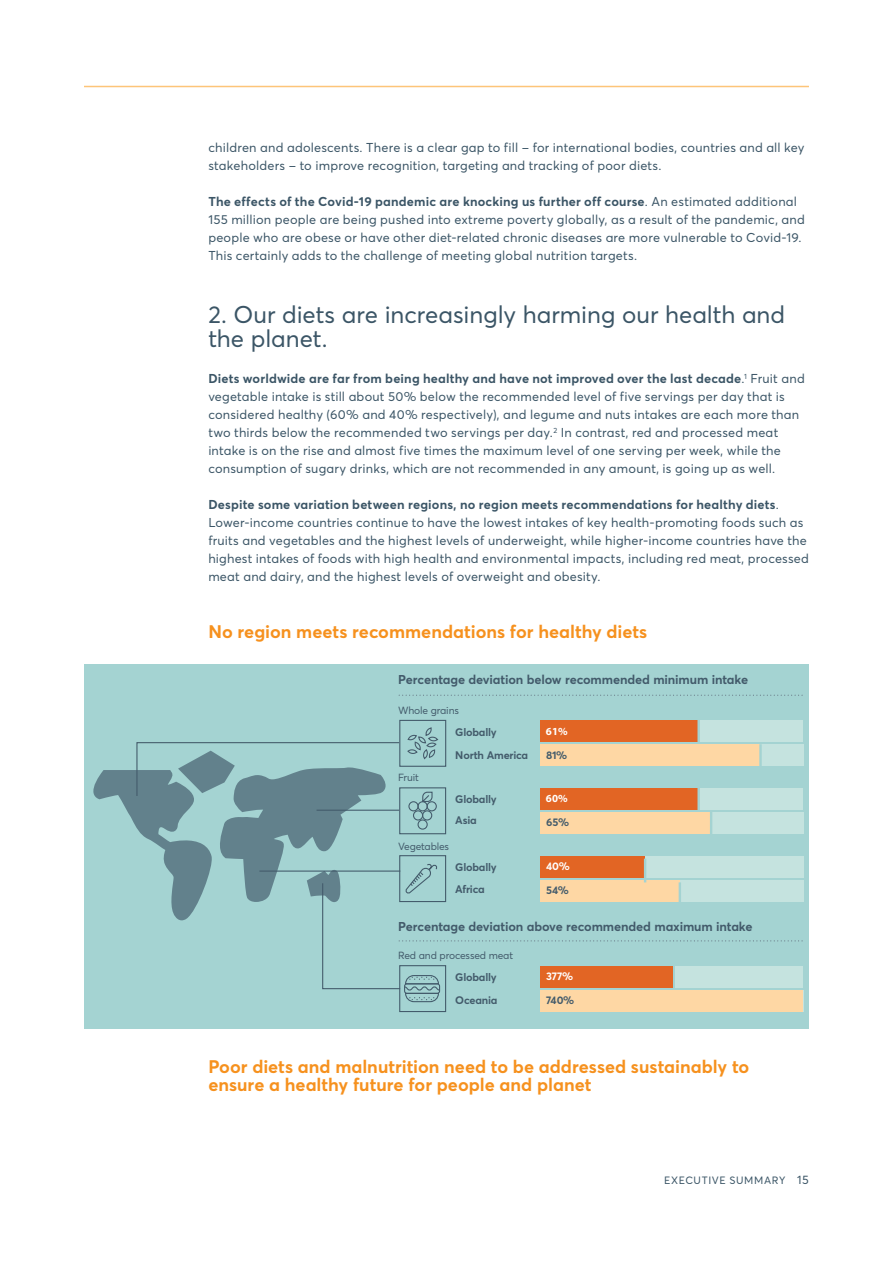
<style>
.page{position:relative;width:893px;height:1263px;background:#fff}
.page>*{position:absolute;margin:0;border:0;box-sizing:border-box;transform-origin:0 0}
.Heading3{font:24px/24px "Averta";color:#3b5566}
.Heading4{font:700 18px/18px "Averta";color:#f6911e}
.Body{font:12.75px/18px "Averta";letter-spacing:.015em;color:#3b5566}
.t1{font:700 12.75px "Averta";letter-spacing:-.01em;color:#435b6b}
.t2{font:700 10.8px/23.4px "Averta";letter-spacing:-.02em;color:#435b6b}
.t3{font:700 10.8px "Averta";color:#fff}
.t4{font:700 10.8px "Myriad Pro";color:#fff}
.t5{font:10.5px "Averta";letter-spacing:.06em;color:#3b5566}
.t6{font:10.2px "Averta";letter-spacing:-.02em;color:#435b6b}
.s1{font-weight:700}
.s2{font-size:12px}
</style>
<div class="page">
<hr style="left:84px;top:86px;width:725px;height:1px;background:#fdc579">
<div style="left:84px;top:664px;width:725px;height:365px;background:#a4d3d2"></div>
<div style="left:399px;top:720px;width:47px;height:47px;border:1px solid #435b6b"></div>
<div style="left:540px;top:990px;width:263px;height:21px;background:#fed7a4"></div>
<div style="left:399px;top:965px;width:47px;height:47px;border:1px solid #435b6b"></div>
<svg style="left:398px;top:695px;width:404px;height:1px"></svg>
<svg style="left:93px;top:726px;width:709px;height:277px"></svg>
<div style="left:695px;top:720px;width:108px;height:22px;background:#c5e3df"></div>
<div style="left:540px;top:720px;width:158px;height:22px;background:#e26524"></div>
<hr style="left:697px;top:719px;width:3px;height:24px;background:#a4d3d2">
<p class="Body" style="left:208px;top:139px;width:598px">children and adolescents. There is a clear gap to fill − for international bodies, countries and all key stakeholders − to improve recognition, targeting and tracking of poor diets.</p>
<p class="Body" style="left:208px;top:193px;width:598px"><span class="s1">The effects of the Covid-19 pandemic are knocking us further off course</span>. An estimated additional 155 million people are being pushed into extreme poverty globally, as a result of the pandemic, and people who are obese or have other diet-related chronic diseases are more vulnerable to Covid-19.<br>This certainly adds to the challenge of meeting global nutrition targets.</p>
<p class="Heading3" style="left:208px;top:303px;width:578px">2. Our diets are increasingly harming our health and the planet.</p>
<p class="Body" style="left:208px;top:370px;width:598px"><span class="s1">Diets worldwide are far from being healthy and have not improved over the last decade</span>.<sup>1</sup> Fruit and vegetable intake is still about 50% below the recommended level of five servings per day that is considered healthy (60% and 40% respectively), and legume and nuts intakes are each more than two thirds below the recommended two servings per day.<sup>2</sup> In contrast, red and processed meat intake is on the rise and almost five times the maximum level of one serving per week, while the consumption of sugary drinks, which are not recommended in any amount, is going up as well.</p>
<p class="Body" style="left:208px;top:496px;width:602px"><span class="s1">Despite some variation between regions, no region meets recommendations for healthy diets</span>.<br>Lower-income countries continue to have the lowest intakes of key health-promoting foods such as fruits and vegetables and the highest levels of underweight, while higher-income countries have the highest intakes of foods with high health and environmental impacts, including red meat, processed meat and dairy, and the highest levels of overweight and obesity.</p>
<p class="Heading4" style="left:208px;top:623px;width:440px">No region meets recommendations for healthy diets</p>
<p class="t1" style="left:398px;top:672px;width:351px">Percentage deviation below recommended minimum intake</p>
<p class="t6" style="left:398px;top:704px;width:62px">Whole grains</p>
<p class="t6" style="left:398px;top:771px;width:22px">Fruit</p>
<p class="t2" style="left:455px;top:720px;width:74px">Globally<br>North America</p>
<p class="t4" style="left:546px;top:724px;width:23px">61%</p>
<p class="t2" style="left:546px;top:743px;width:23px">81%</p>
<p class="t2" style="left:455px;top:787px;width:43px">Globally</p>
<p class="t4" style="left:546px;top:792px;width:23px">60%</p>
<p class="t2" style="left:455px;top:808px;width:23px">Asia</p>
<p class="t2" style="left:546px;top:811px;width:24px">65%</p>
<p class="t2" style="left:455px;top:855px;width:43px">Globally</p>
<p class="t3" style="left:546px;top:859px;width:25px">40%</p>
<p class="t2" style="left:455px;top:878px;width:31px">Africa</p>
<p class="t2" style="left:546px;top:878px;width:24px">54%</p>
<p class="t6" style="left:398px;top:839px;width:53px">Vegetables</p>
<p class="t1" style="left:398px;top:919px;width:356px">Percentage deviation above recommended maximum intake</p>
<p class="t6" style="left:398px;top:949px;width:117px">Red and processed meat</p>
<p class="t2" style="left:455px;top:965px;width:43px">Globally</p>
<p class="t3" style="left:546px;top:969px;width:29px">377%</p>
<p class="t2" style="left:455px;top:989px;width:44px">Oceania</p>
<p class="t2" style="left:546px;top:988px;width:30px">740%</p>
<p class="Heading4" style="left:208px;top:1058px;width:542px">Poor diets and malnutrition need to be addressed sustainably to ensure a healthy future for people and planet</p>
<p class="t5" style="left:664px;top:1173px;width:146px">EXECUTIVE SUMMARY <span class="s2">15</span></p>
</div>
